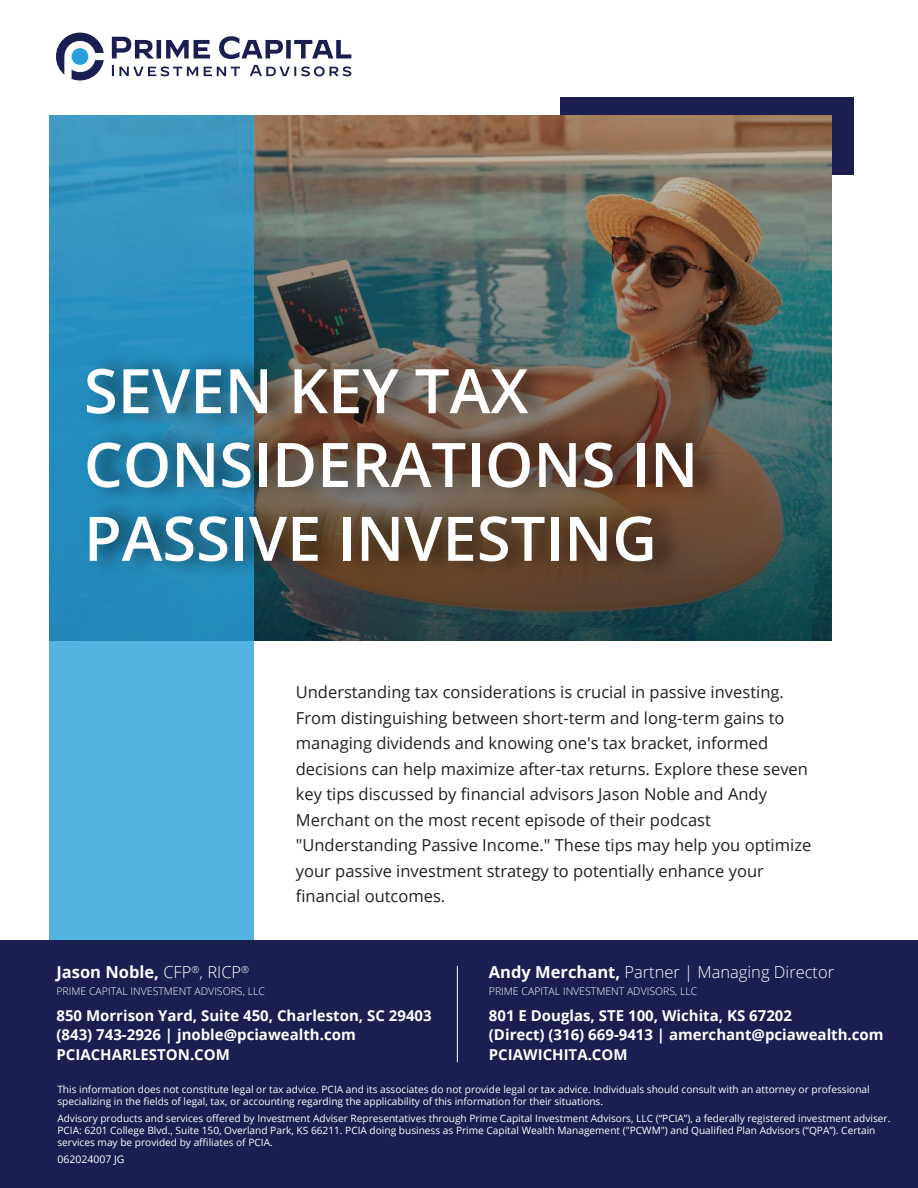
<style>
.page{position:relative;width:918px;height:1188px;background:#fff}
.page>*{position:absolute;margin:0;border:0;box-sizing:border-box;transform-origin:0 0}
.t1{font:600 61.5px/73.8px "Open Sans";color:#fff}
.t2{font:16.5px/25.5px "Open Sans";color:#231f20}
.t3{font:300 16.5px "Open Sans";color:#fff}
.t4{font:700 16.5px "Open Sans";color:#fff}
.t5{font:700 15px/19.5px "Open Sans";color:#fff}
.t6{font:300 10.5px "Open Sans";color:#fff}
.t7{font:10.5px "Open Sans";color:#fff}
.t8{font:10.2px/12.1px "Open Sans";color:#fff}
.s1{font-weight:300}
.s2{font-weight:700}
</style>
<div class="page">
<div style="left:560px;top:98px;width:293px;height:77px;background:#1a1e50"></div>
<img style="left:254px;top:115px;width:578px;height:525px">
<svg style="left:49px;top:115px;width:205px;height:825px;background:#41a3d1"></svg>
<div style="left:0;top:940px;width:918px;height:248px;background:#1a1e50"></div>
<svg style="left:56px;top:33px;width:48px;height:47px"></svg>
<div style="left:72px;top:48px;width:16px;height:17px;background:#28a0da;border-radius:50%"></div>
<svg style="left:112px;top:36px;width:239px;height:23px"></svg>
<svg style="left:112px;top:65px;width:239px;height:11px"></svg>
<img style="left:73px;top:336px;width:679px;height:275px">
<hr style="left:457px;top:966px;width:1px;height:96px;background:#fff">
<h1 class="t1" style="left:84px;top:353px;width:616px">SEVEN KEY TAX<br>CONSIDERATIONS IN<br>PASSIVE INVESTING</h1>
<p class="t2" style="left:296px;top:679px;width:517px">Understanding tax considerations is crucial in passive investing.<br>From distinguishing between short-term and long-term gains to managing dividends and knowing one's tax bracket, informed decisions can help maximize after-tax returns. Explore these seven key tips discussed by financial advisors Jason Noble and Andy Merchant on the most recent episode of their podcast "Understanding Passive Income." These tips may help you optimize your passive investment strategy to potentially enhance your financial outcomes.</p>
<h2 class="t4" style="left:56px;top:961px;width:194px">Jason Noble, <span class="s1">CFP</span><sup>®</sup><span class="s1">, RICP</span><sup>®</sup></h2>
<p class="t6" style="left:56px;top:984px;width:210px">PRIME CAPITAL INVESTMENT ADVISORS, LLC</p>
<h3 class="t5" style="left:56px;top:1005px;width:377px">850 Morrison Yard, Suite 450, Charleston, SC 29403 (843) 743-2926 | jnoble@pciawealth.com<br>PCIACHARLESTON.COM</h3>
<h2 class="t3" style="left:489px;top:961px;width:347px"><span class="s2">Andy Merchant,</span> Partner | Managing Director</h2>
<p class="t6" style="left:489px;top:984px;width:210px">PRIME CAPITAL INVESTMENT ADVISORS, LLC</p>
<h3 class="t5" style="left:489px;top:1005px;width:396px">801 E Douglas, STE 100, Wichita, KS 67202<br>(Direct) (316) 669-9413 | amerchant@pciawealth.com<br>PCIAWICHITA.COM</h3>
<p class="t8" style="left:57px;top:1083px;width:814px">This information does not constitute legal or tax advice. PCIA and its associates do not provide legal or tax advice. Individuals should consult with an attorney or professional specializing in the fields of legal, tax, or accounting regarding the applicability of this information for their situations.</p>
<p class="t8" style="left:57px;top:1112px;width:835px">Advisory products and services offered by Investment Adviser Representatives through Prime Capital Investment Advisors, LLC (“PCIA”), a federally registered investment adviser.<br>PCIA: 6201 College Blvd., Suite 150, Overland Park, KS 66211. PCIA doing business as Prime Capital Wealth Management ("PCWM") and Qualified Plan Advisors (“QPA”). Certain services may be provided by affiliates of PCIA.</p>
<p class="t7" style="left:57px;top:1152px;width:69px">062024007 JG</p>
</div>
